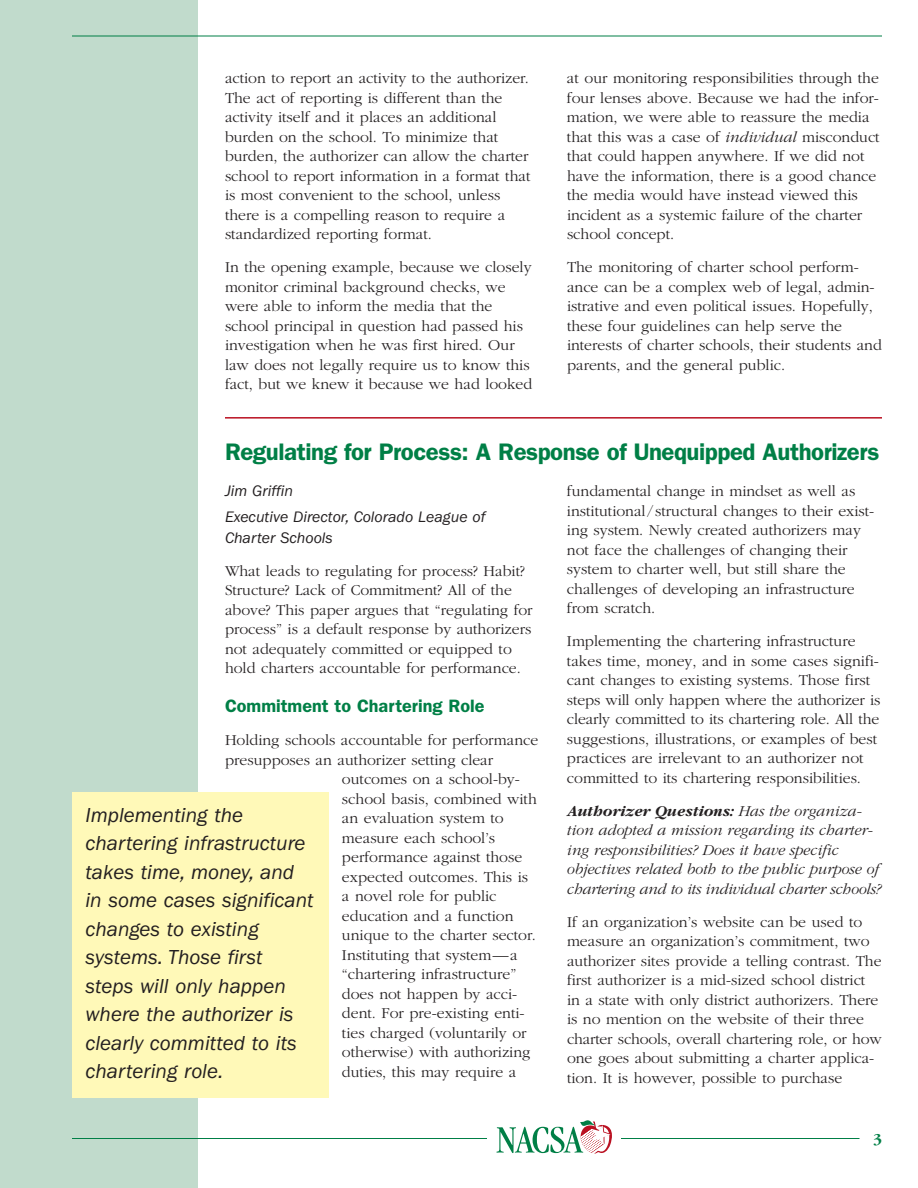
<style>
.page{position:relative;width:918px;height:1188px;background:#fff}
.page>*{position:absolute;margin:0;border:0;box-sizing:border-box;transform-origin:0 0}
.t1{font:600 24px "Franklin Gothic";letter-spacing:-.02em;color:#007f46}
.t2{font:italic 21px/28.5px "Franklin Gothic";color:#231f20}
.t3{font:600 18px "Franklin Gothic";color:#007f46}
.t4{font:300 15.75px/19.5px "Garamond";color:#231f20}
.t5{font:italic 300 15.75px/19.5px "Garamond";color:#231f20}
.t6{font:italic 15.75px/25.5px "Franklin Gothic";color:#231f20}
.t7{font:700 15.75px "Garamond";color:#007f46}
.s1{font-style:italic}
.s2{font-weight:700}
</style>
<div class="page">
<div style="left:0;top:0;width:198px;height:1188px;background:#c1dbcc"></div>
<hr style="left:72px;top:36px;width:810px;height:1px;background:#007f46">
<hr style="left:72px;top:1138px;width:788px;height:1px;background:#007f46">
<div style="left:488px;top:1116px;width:133px;height:40px;background:#fff"></div>
<svg style="left:496px;top:1120px;width:116px;height:34px"></svg>
<hr style="left:225px;top:417px;width:657px;height:2px;background:#ba1021">
<div style="left:72px;top:792px;width:256px;height:306px;background:#fff9b8"></div>
<p class="t4" style="left:225px;top:68px;width:307px">action to report an activity to the authorizer.<br>The act of reporting is different than the activity itself and it places an additional burden on the school. To minimize that burden, the authorizer can allow the charter school to report information in a format that is most convenient to the school, unless there is a compelling reason to require a standardized reporting format.</p>
<p class="t4" style="left:225px;top:257px;width:309px">In the opening example, because we closely monitor criminal background checks, we were able to inform the media that the school principal in question had passed his investigation when he was first hired. Our law does not legally require us to know this fact, but we knew it because we had looked</p>
<p class="t4" style="left:567px;top:68px;width:314px">at our monitoring responsibilities through the four lenses above. Because we had the infor&shy;mation, we were able to reassure the media that this was a case of <span class="s1">individual</span> misconduct that could happen anywhere. If we did not have the information, there is a good chance the media would have instead viewed this incident as a systemic failure of the charter school concept.</p>
<p class="t4" style="left:567px;top:257px;width:316px">The monitoring of charter school perform&shy;ance can be a complex web of legal, admin&shy;istrative and even political issues. Hopefully, these four guidelines can help serve the interests of charter schools, their students and parents, and the general public.</p>
<h1 class="t1" style="left:225px;top:444px;width:656px">Regulating for Process: A Response of Unequipped Authorizers</h1>
<p class="t6" style="left:225px;top:479px;width:262px">Jim Griffin<br>Executive Director, Colorado League of</p>
<p class="t6" style="left:225px;top:526px;width:109px">Charter Schools</p>
<p class="t4" style="left:225px;top:560px;width:309px">What leads to regulating for process? Habit?<br>Structure? Lack of Commitment? All of the above? This paper argues that “regulating for process” is a default response by authorizers not adequately committed or equipped to hold charters accountable for performance.</p>
<p class="t3" style="left:225px;top:700px;width:261px">Commitment to Chartering Role</p>
<p class="t4" style="left:225px;top:730px;width:315px">Holding schools accountable for performance</p>
<p class="t4" style="left:225px;top:749px;width:270px">presupposes an authorizer setting clear</p>
<p class="t4" style="left:342px;top:769px;width:179px">outcomes on a school-by-</p>
<p class="t4" style="left:342px;top:788px;width:196px">school basis, combined with</p>
<p class="t4" style="left:342px;top:808px;width:163px">an evaluation system to</p>
<p class="t4" style="left:342px;top:827px;width:155px">measure each school’s</p>
<p class="t4" style="left:342px;top:847px;width:182px">performance against those</p>
<p class="t4" style="left:342px;top:866px;width:188px">expected outcomes. This is</p>
<p class="t4" style="left:342px;top:886px;width:156px">a novel role for public</p>
<p class="t4" style="left:342px;top:905px;width:173px">education and a function</p>
<p class="t4" style="left:342px;top:925px;width:195px">unique to the charter sector.</p>
<p class="t4" style="left:342px;top:944px;width:177px">Instituting that system—a</p>
<p class="t4" style="left:342px;top:964px;width:176px">“chartering infrastructure”</p>
<p class="t4" style="left:342px;top:983px;width:177px">does not happen by acci-</p>
<p class="t4" style="left:342px;top:1003px;width:184px">dent. For pre-existing enti-</p>
<p class="t4" style="left:342px;top:1022px;width:186px">ties charged (voluntarily or</p>
<p class="t4" style="left:342px;top:1042px;width:190px">otherwise) with authorizing</p>
<p class="t4" style="left:342px;top:1061px;width:176px">duties, this may require a</p>
<h2 class="t2" style="left:86px;top:802px;width:230px">Implementing the chartering infrastructure takes time, money, and in some cases significant changes to existing systems. Those first steps will only happen where the authorizer is clearly committed to its chartering role.</h2>
<p class="t4" style="left:567px;top:481px;width:309px">fundamental change in mindset as well as institutional/structural changes to their exist&shy;ing system. Newly created authorizers may not face the challenges of changing their system to charter well, but still share the challenges of developing an infrastructure from scratch.</p>
<p class="t4" style="left:567px;top:631px;width:315px">Implementing the chartering infrastructure takes time, money, and in some cases signifi&shy;cant changes to existing systems. Those first steps will only happen where the authorizer is clearly committed to its chartering role. All the suggestions, illustrations, or examples of best practices are irrelevant to an authorizer not committed to its chartering responsibilities.</p>
<p class="t5" style="left:567px;top:800px;width:316px"><span class="s2">Authorizer Questions:</span> Has the organiza&shy;tion adopted a mission regarding its charter&shy;ing responsibilities? Does it have specific objectives related both to the public purpose of chartering and to its individual charter schools?</p>
<p class="t4" style="left:567px;top:911px;width:316px">If an organization’s website can be used to measure an organization’s commitment, two authorizer sites provide a telling contrast. The first authorizer is a mid-sized school district in a state with only district authorizers. There is no mention on the website of their three charter schools, overall chartering role, or how one goes about submitting a charter applica&shy;tion. It is however, possible to purchase</p>
<p class="t7" style="left:873px;top:1129px;width:10px">3</p>
</div>
